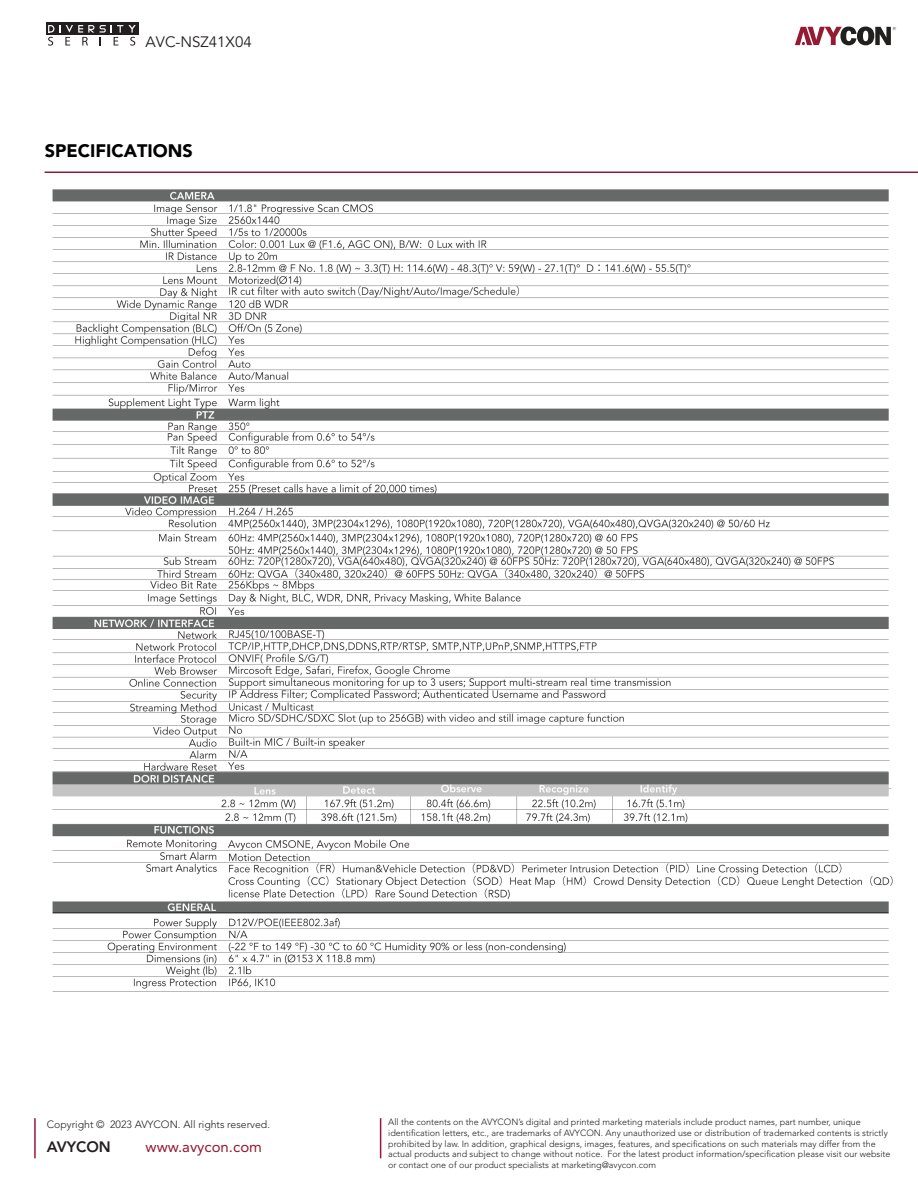
<style>
.page{position:relative;width:918px;height:1188px;background:#fff}
.page>*{position:absolute;margin:0;border:0;box-sizing:border-box;transform-origin:0 0}
.t1{font:900 18px "Avenir LT Std";color:#000}
.t2{font:15px "Avenir LT Std";color:#951a32}
.t3{font:15px "Avenir LT Std";color:#231f20}
.t4{font:800 15px "Avenir LT Std";color:#231f20}
.t5{font:300 10.5px "Avenir LT Std";color:#231f20}
.t6{font:300 9px/10.8px "Avenir LT Std";color:#231f20}
</style>
<div class="page">
<hr style="left:45px;top:172px;width:873px;height:1px;background:#931a33">
<hr style="left:34px;top:1118px;width:2px;height:40px;background:#951a32">
<hr style="left:380px;top:1118px;width:1px;height:40px;background:#951a32">
<div style="left:46px;top:23px;width:92px;height:12px;background:#231f20"></div>
<svg style="left:48px;top:25px;width:88px;height:21px"></svg>
<svg style="left:795px;top:27px;width:101px;height:18px"></svg>
<hr style="left:45px;top:1005px;width:835px;height:1px;background:#000">
<hr style="left:45px;top:1018px;width:835px;height:1px;background:#000">
<hr style="left:45px;top:1030px;width:835px;height:1px;background:#000">
<hr style="left:45px;top:1043px;width:835px;height:1px;background:#000">
<hr style="left:45px;top:1055px;width:835px;height:1px;background:#000">
<hr style="left:45px;top:1068px;width:835px;height:1px;background:#000">
<hr style="left:45px;top:1080px;width:835px;height:1px;background:#000">
<img style="left:52px;top:189px;width:841px;height:803px">
<h2 class="t3" style="left:146px;top:33px;width:108px">AVC-NSZ41X04</h2>
<h1 class="t1" style="left:45px;top:140px;width:149px">SPECIFICATIONS</h1>
<p class="t5" style="left:47px;top:1118px;width:225px">Copyright © 2023 AVYCON. All rights reserved.</p>
<p class="t6" style="left:388px;top:1117px;width:504px">All the contents on the AVYCON’s digital and printed marketing materials include product names, part number, unique identification letters, etc., are trademarks of AVYCON. Any unauthorized use or distribution of trademarked contents is strictly prohibited by law. In addition, graphical designs, images, features, and specifications on such materials may differ from the actual products and subject to change without notice. For the latest product information/specification please visit our website or contact one of our product specialists at marketing@avycon.com</p>
<h2 class="t4" style="left:47px;top:1138px;width:66px">AVYCON</h2>
<h2 class="t2" style="left:146px;top:1138px;width:118px">www.avycon.com</h2>
</div>
